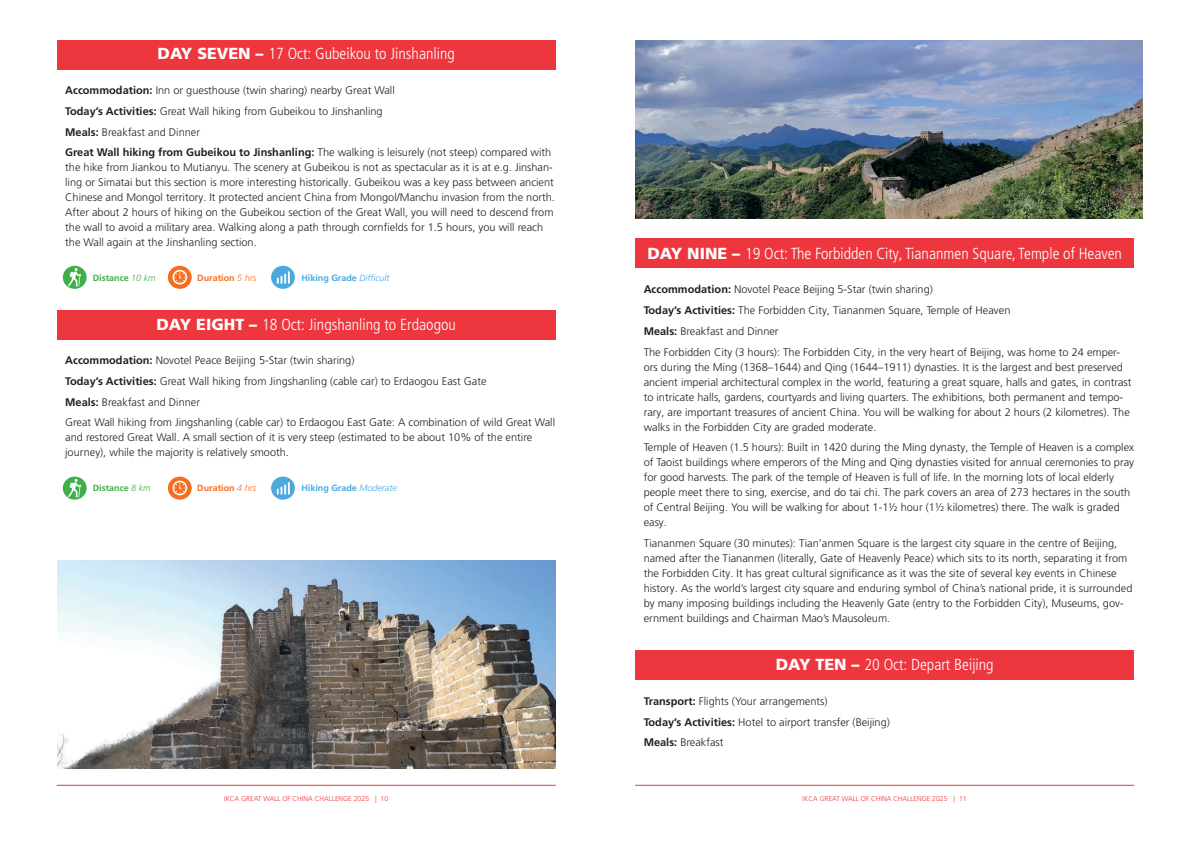
<style>
.page{position:relative;width:1191px;height:842px;background:#fff}
.page>*{position:absolute;margin:0;border:0;box-sizing:border-box;transform-origin:0 0}
.t1{font:300 condensed 16px "Frutiger LT Pro";color:#fff}
.t2{font:300 11px/15px "Frutiger LT Pro";color:#231f20}
.t3{font:700 9px "Frutiger LT Pro";color:#4da8dd}
.t4{font:700 9px "Frutiger LT Pro";color:#f36e21}
.t5{font:700 9px "Frutiger LT Pro";color:#40ae49}
.t6{font:300 7px "Frutiger LT Pro";color:#ee363e}
.s1{font-weight:900;font-stretch:normal}
.s2{font-weight:700}
.s3{font-weight:300;font-style:italic}
</style>
<div class="page">
<hr style="left:57px;top:785px;width:499px;height:1px;background:#ee363e">
<hr style="left:635px;top:785px;width:499px;height:1px;background:#ee363e">
<div style="left:57px;top:40px;width:499px;height:30px;background:#ee363e"></div>
<div style="left:635px;top:238px;width:498px;height:30px;background:#ee363e"></div>
<div style="left:635px;top:650px;width:498px;height:30px;background:#ee363e"></div>
<div style="left:57px;top:310px;width:499px;height:30px;background:#ee363e"></div>
<svg style="left:63px;top:266px;width:24px;height:23px"></svg>
<svg style="left:68px;top:268px;width:13px;height:18px"></svg>
<svg style="left:168px;top:266px;width:24px;height:23px"></svg>
<svg style="left:172px;top:270px;width:15px;height:14px"></svg>
<div style="left:271px;top:266px;width:24px;height:23px;background:#4da8dd;border-radius:50%"></div>
<svg style="left:277px;top:271px;width:13px;height:13px"></svg>
<div style="left:63px;top:477px;width:24px;height:23px;background:#40ae49;border-radius:50%"></div>
<svg style="left:68px;top:479px;width:13px;height:18px"></svg>
<svg style="left:168px;top:477px;width:24px;height:23px"></svg>
<svg style="left:172px;top:481px;width:15px;height:14px"></svg>
<div style="left:271px;top:477px;width:24px;height:23px;background:#4da8dd;border-radius:50%"></div>
<svg style="left:277px;top:482px;width:13px;height:13px"></svg>
<img style="left:57px;top:561px;width:499px;height:208px">
<img style="left:635px;top:40px;width:507px;height:178px">
<h1 class="t1" style="left:158px;top:45px;width:299px"><span class="s1">DAY SEVEN –</span> 17 Oct: Gubeikou to Jinshanling</h1>
<p class="t2" style="left:65px;top:80px;width:487px;line-height:20.7px"><span class="s2">Accommodation:</span> Inn or guesthouse (twin sharing) nearby Great Wall<br><span class="s2">Today’s Activities:</span> Great Wall hiking from Gubeikou to Jinshanling<br><span class="s2">Meals:</span> Breakfast and Dinner<br><span class="s2">Great Wall hiking from Gubeikou to Jinshanling:</span> The walking is leisurely (not steep) compared with</p>
<p class="t2" style="left:65px;top:160px;width:491px">the hike from Jiankou to Mutianyu. The scenery at Gubeikou is not as spectacular as it is at e.g. Jinshan&shy;ling or Simatai but this section is more interesting historically. Gubeikou was a key pass between ancient Chinese and Mongol territory. It protected ancient China from Mongol/Manchu invasion from the north.<br>After about 2 hours of hiking on the Gubeikou section of the Great Wall, you will need to descend from the wall to avoid a military area. Walking along a path through cornfields for 1.5 hours, you will reach the Wall again at the Jinshanling section.</p>
<p class="t5" style="left:93px;top:273px;width:65px">Distance <span class="s3">10 km</span></p>
<p class="t4" style="left:197px;top:273px;width:61px">Duration <span class="s3">5 hrs</span></p>
<p class="t3" style="left:301px;top:273px;width:90px">Hiking Grade <span class="s3">Difficult</span></p>
<h1 class="t1" style="left:156px;top:315px;width:301px"><span class="s1">DAY EIGHT –</span> 18 Oct: Jingshanling to Erdaogou</h1>
<p class="t2" style="left:65px;top:350px;width:491px;line-height:20.7px"><span class="s2">Accommodation:</span> Novotel Peace Beijing 5-Star (twin sharing)<br><span class="s2">Today’s Activities:</span> Great Wall hiking from Jingshanling (cable car) to Erdaogou East Gate<br><span class="s2">Meals:</span> Breakfast and Dinner<br>Great Wall hiking from Jingshanling (cable car) to Erdaogou East Gate: A combination of wild Great Wall</p>
<p class="t2" style="left:65px;top:430px;width:468px">and restored Great Wall. A small section of it is very steep (estimated to be about 10% of the entire journey), while the majority is relatively smooth.</p>
<p class="t5" style="left:93px;top:483px;width:60px">Distance <span class="s3">8 km</span></p>
<p class="t4" style="left:197px;top:483px;width:61px">Duration <span class="s3">4 hrs</span></p>
<p class="t3" style="left:301px;top:483px;width:97px">Hiking Grade <span class="s3">Moderate</span></p>
<h1 class="t1" style="left:647px;top:244px;width:476px"><span class="s1">DAY NINE –</span> 19 Oct: The Forbidden City, Tiananmen Square, Temple of Heaven</h1>
<p class="t2" style="left:643px;top:279px;width:478px;line-height:20.7px"><span class="s2">Accommodation:</span> Novotel Peace Beijing 5-Star (twin sharing)<br><span class="s2">Today’s Activities:</span> The Forbidden City, Tiananmen Square, Temple of Heaven<br><span class="s2">Meals:</span> Breakfast and Dinner<br>The Forbidden City (3 hours): The Forbidden City, in the very heart of Beijing, was home to 24 emper-</p>
<p class="t2" style="left:643px;top:359px;width:489px">ors during the Ming (1368–1644) and Qing (1644–1911) dynasties. It is the largest and best preserved ancient imperial architectural complex in the world, featuring a great square, halls and gates, in contrast to intricate halls, gardens, courtyards and living quarters. The exhibitions, both permanent and tempo&shy;rary, are important treasures of ancient China. You will be walking for about 2 hours (2 kilometres). The walks in the Forbidden City are graded moderate.</p>
<p class="t2" style="left:643px;top:440px;width:492px">Temple of Heaven (1.5 hours): Built in 1420 during the Ming dynasty, the Temple of Heaven is a complex of Taoist buildings where emperors of the Ming and Qing dynasties visited for annual ceremonies to pray for good harvests. The park of the temple of Heaven is full of life. In the morning lots of local elderly people meet there to sing, exercise, and do tai chi. The park covers an area of 273 hectares in the south of Central Beijing. You will be walking for about 1-1½ hour (1½ kilometres) there. The walk is graded easy.</p>
<p class="t2" style="left:643px;top:536px;width:490px">Tiananmen Square (30 minutes): Tian’anmen Square is the largest city square in the centre of Beijing, named after the Tiananmen (literally, Gate of Heavenly Peace) which sits to its north, separating it from the Forbidden City. It has great cultural significance as it was the site of several key events in Chinese history. As the world’s largest city square and enduring symbol of China’s national pride, it is surrounded by many imposing buildings including the Heavenly Gate (entry to the Forbidden City), Museums, gov&shy;ernment buildings and Chairman Mao’s Mausoleum.</p>
<h1 class="t1" style="left:776px;top:655px;width:219px"><span class="s1">DAY TEN –</span> 20 Oct: Depart Beijing</h1>
<p class="t2" style="left:643px;top:691px;width:248px;line-height:20.7px"><span class="s2">Transport:</span> Flights (Your arrangements)<br><span class="s2">Today’s Activities:</span> Hotel to airport transfer (Beijing)<br><span class="s2">Meals:</span> Breakfast</p>
<p class="t6" style="left:224px;top:794px;width:166px">IKCA GREAT WALL OF CHINA CHALLENGE 2025 | 10</p>
<p class="t6" style="left:802px;top:794px;width:166px">IKCA GREAT WALL OF CHINA CHALLENGE 2025 | 11</p>
</div>
